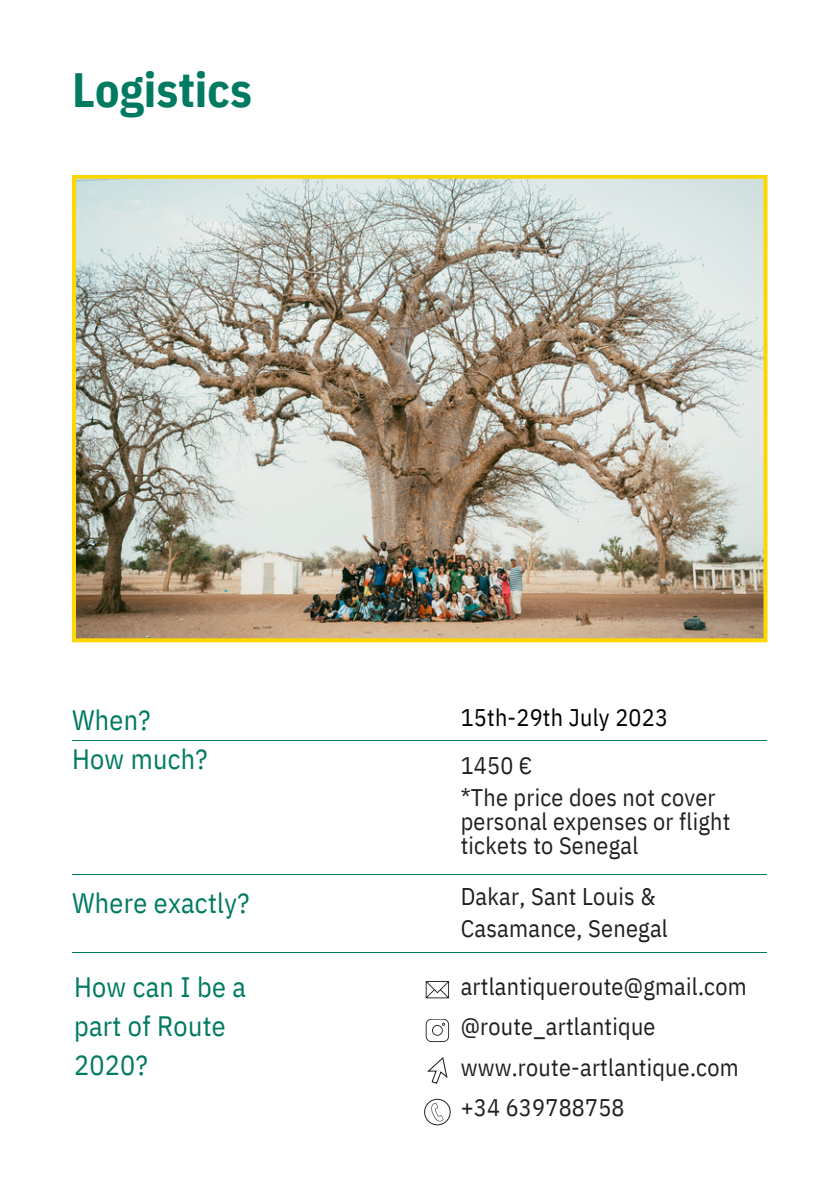
<style>
.page{position:relative;width:839px;height:1191px;background:#fff}
.page>*{position:absolute;margin:0;border:0;box-sizing:border-box;transform-origin:0 0}
.t1{font:700 48px "IBM Plex Sans Cond";color:#007a61}
.t2{font:28px/39px "IBM Plex Sans Cond";letter-spacing:.01em;color:#007a61}
.t3{font:24.2px/31.6px "IBM Plex Sans Cond";letter-spacing:.01em;color:#231f20}
.t4{font:24px/40.4px "IBM Plex Sans Cond";letter-spacing:.01em;color:#231f20}
.t5{font:24px "IBM Plex Sans Cond";letter-spacing:.01em;color:#000}
</style>
<div class="page">
<svg style="left:425px;top:1019px;width:24px;height:23px"></svg>
<svg style="left:425px;top:981px;width:24px;height:17px"></svg>
<img style="left:72px;top:175px;width:695px;height:467px">
<hr style="left:72px;top:740px;width:694px;height:1px;background:#007a61">
<hr style="left:72px;top:874px;width:694px;height:1px;background:#007a61">
<hr style="left:72px;top:952px;width:694px;height:1px;background:#007a61">
<svg style="left:427px;top:1057px;width:20px;height:27px"></svg>
<svg style="left:424px;top:1099px;width:26px;height:26px"></svg>
<h1 class="t1" style="left:72px;top:58px;width:181px">Logistics</h1>
<p class="t2" style="left:72px;top:700px;width:137px">When?<br>How much?</p>
<p class="t2" style="left:72px;top:883px;width:179px">Where exactly?</p>
<p class="t2" style="left:74px;top:967px;width:173px">How can I be a part of Route<br>2020?</p>
<p class="t5" style="left:460px;top:701px;width:209px">15th-29th July 2023</p>
<p class="t4" style="left:460px;top:750px;width:256px;line-height:31.6px">1450 €<br>*The price does not cover</p>
<p class="t4" style="left:460px;top:809px;width:271px;line-height:24px">personal expenses or flight tickets to Senegal</p>
<p class="t3" style="left:460px;top:880px;width:209px">Dakar, Sant Louis &amp;<br>Casamance, Senegal</p>
<p class="t4" style="left:460px;top:965px;width:287px">artlantiqueroute@gmail.com @route_artlantique www.route-artlantique.com +34 639788758</p>
</div>
